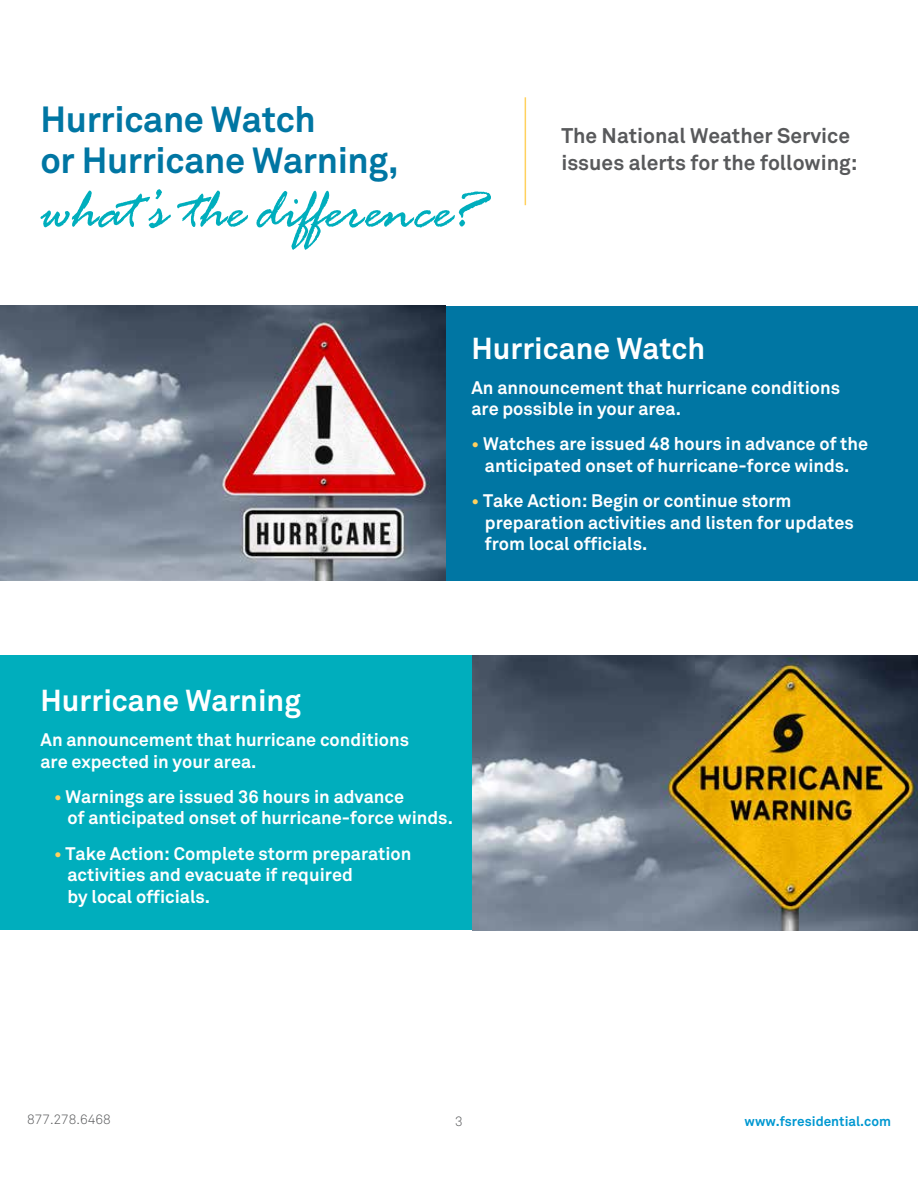
<style>
.page{position:relative;width:918px;height:1188px;background:#fff}
.page>*{position:absolute;margin:0;border:0;box-sizing:border-box;transform-origin:0 0}
.t1{font:italic 60px "Rage";letter-spacing:-.01em;color:#00aebd}
.t2{font:700 36px/40.3px "Akkurat";letter-spacing:-.01em;color:#0076a3}
.t3{font:700 30px "Akkurat";color:#fff}
.t4{font:700 21px/27px "Akkurat";color:#58595b}
.t5{font:700 18px/21.6px "Akkurat";color:#fff}
.t6{font:700 13.5px "Akkurat";color:#0098d1}
.t7{font:300 13.5px "Akkurat";color:#58595b}
.s1{color:#ffd15e}
</style>
<div class="page">
<div style="left:446px;top:306px;width:472px;height:274px;background:#0076a3"></div>
<div style="left:0;top:656px;width:520px;height:274px;background:#00aebd"></div>
<hr style="left:525px;top:97px;width:1px;height:108px;background:#ffd15e">
<img style="left:472px;top:656px;width:446px;height:274px">
<img style="left:0;top:306px;width:446px;height:274px">
<h2 class="t2" style="left:40px;top:100px;width:360px">Hurricane Watch<br>or Hurricane Warning,</h2>
<h1 class="t1" style="left:40px;top:179px;width:443px">what’s the difference?</h1>
<p class="t4" style="left:561px;top:123px;width:298px">The National Weather Service issues alerts for the following:</p>
<h3 class="t3" style="left:471px;top:329px;width:235px">Hurricane Watch</h3>
<p class="t5" style="left:471px;top:377px;width:370px">An announcement that hurricane conditions are possible in your area.</p>
<p class="t5" style="left:471px;top:433px;width:398px;text-align:center"><span class="s1">•</span> Watches are issued 48 hours in advance of the anticipated onset of hurricane-force winds.</p>
<p class="t5" style="left:485px;top:490px;width:370px;text-indent:-14px"><span class="s1">•</span> Take Action: Begin or continue storm preparation activities and listen for updates from local officials.</p>
<h3 class="t3" style="left:40px;top:682px;width:262px">Hurricane Warning</h3>
<p class="t5" style="left:40px;top:729px;width:370px">An announcement that hurricane conditions are expected in your area.</p>
<p class="t5" style="left:68px;top:786px;width:387px;text-indent:-14px"><span class="s1">•</span> Warnings are issued 36 hours in advance<br>of anticipated onset of hurricane-force winds.</p>
<p class="t5" style="left:68px;top:843px;width:346px;text-indent:-14px"><span class="s1">•</span> Take Action: Complete storm preparation activities and evacuate if required<br>by local officials.</p>
<p class="t7" style="left:27px;top:1111px;width:85px">877.278.6468</p>
<p class="t7" style="left:455px;top:1113px;width:9px">3</p>
<p class="t6" style="left:745px;top:1112px;width:148px">www.fsresidential.com</p>
</div>
